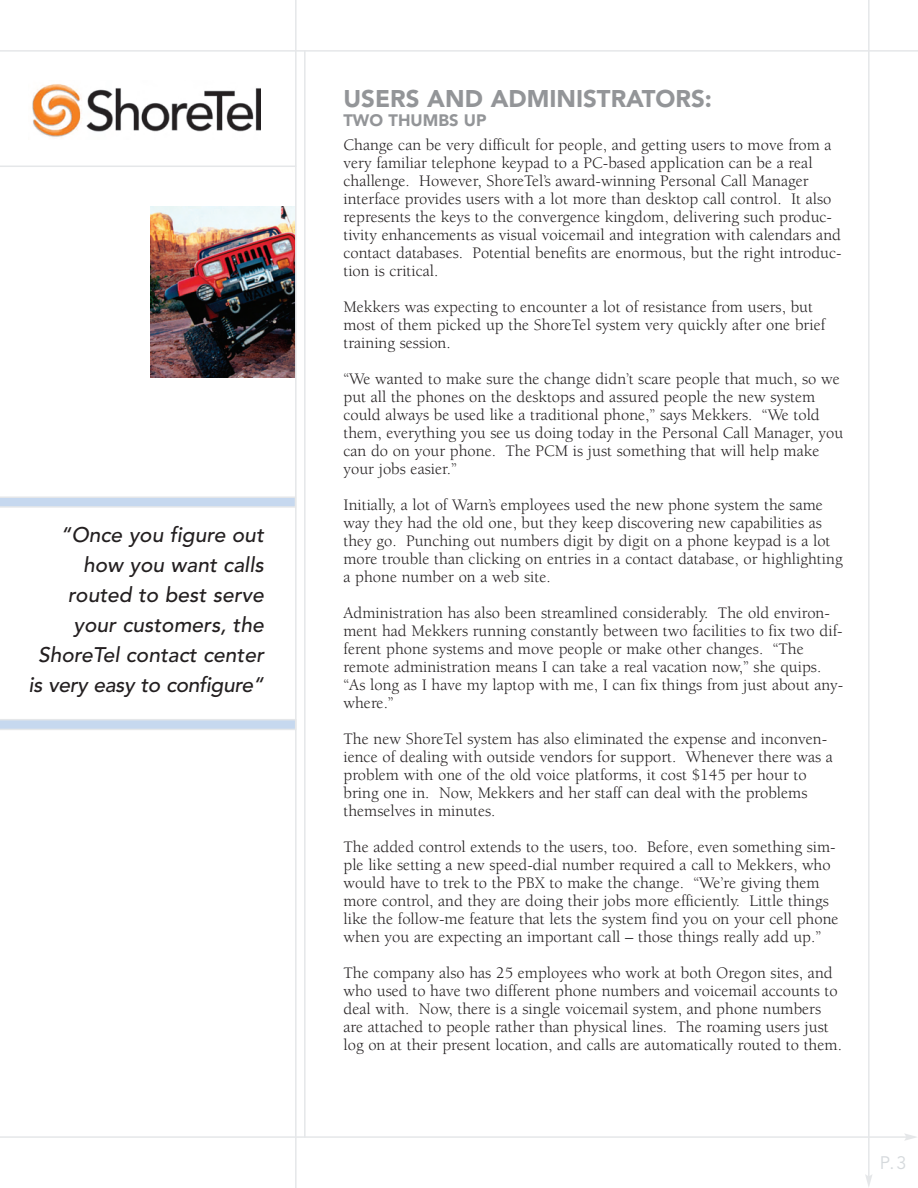
<style>
.page{position:relative;width:918px;height:1188px;background:#fff}
.page>*{position:absolute;margin:0;border:0;box-sizing:border-box;transform-origin:0 0}
.t1{font:900 24px "Avenir";color:#939598}
.t2{font:italic 500 21px/30px "Avenir";color:#231f20;text-align:right}
.t3{font:18px "Avenir";color:#d5d9dc}
.t4{font:16.5px/18px "Berkeley";color:#231f20}
.t5{font:900 16.5px "Avenir";color:#939598}
</style>
<div class="page">
<img style="left:32px;top:84px;width:228px;height:55px">
<hr style="left:868px;top:0;width:2px;height:1177px;background:#e5e7e9">
<svg style="left:865px;top:1174px;width:7px;height:13px"></svg>
<hr style="left:0;top:50px;width:918px;height:2px;background:#e5e7e9">
<img style="left:150px;top:207px;width:145px;height:170px">
<hr style="left:0;top:166px;width:296px;height:1px;background:#e5e7e9">
<hr style="left:0;top:1136px;width:907px;height:2px;background:#e5e7e9">
<svg style="left:904px;top:1134px;width:13px;height:7px"></svg>
<hr style="left:304px;top:50px;width:2px;height:1087px;background:#e5e7e9">
<svg style="left:0;top:496px;width:295px;height:12px;background:#d1deee"></svg>
<svg style="left:0;top:719px;width:295px;height:11px;background:#cddbed"></svg>
<hr style="left:295px;top:0;width:2px;height:1188px;background:#e5e7e9">
<p class="t2" style="left:29px;top:521px;width:237px">“Once you figure out how you want calls routed to best serve your customers, the<br>ShoreTel contact center is very easy to configure“</p>
<h1 class="t1" style="left:344px;top:89px;width:370px">USERS AND ADMINISTRATORS:</h1>
<p class="t5" style="left:344px;top:114px;width:145px">TWO THUMBS UP</p>
<p class="t4" style="left:344px;top:137px;width:500px">Change can be very difficult for people, and getting users to move from a very familiar telephone keypad to a PC-based application can be a real challenge. However, ShoreTel’s award-winning Personal Call Manager interface provides users with a lot more than desktop call control. It also represents the keys to the convergence kingdom, delivering such produc&shy;tivity enhancements as visual voicemail and integration with calendars and contact databases. Potential benefits are enormous, but the right introduc&shy;tion is critical.</p>
<p class="t4" style="left:344px;top:299px;width:483px">Mekkers was expecting to encounter a lot of resistance from users, but most of them picked up the ShoreTel system very quickly after one brief training session.</p>
<p class="t4" style="left:344px;top:371px;width:501px">“We wanted to make sure the change didn’t scare people that much, so we put all the phones on the desktops and assured people the new system could always be used like a traditional phone,” says Mekkers. “We told them, everything you see us doing today in the Personal Call Manager, you can do on your phone. The PCM is just something that will help make your jobs easier.”</p>
<p class="t4" style="left:344px;top:497px;width:501px">Initially, a lot of Warn’s employees used the new phone system the same way they had the old one, but they keep discovering new capabilities as they go. Punching out numbers digit by digit on a phone keypad is a lot more trouble than clicking on entries in a contact database, or highlighting a phone number on a web site.</p>
<p class="t4" style="left:344px;top:605px;width:501px">Administration has also been streamlined considerably. The old environ&shy;ment had Mekkers running constantly between two facilities to fix two dif&shy;ferent phone systems and move people or make other changes. “The remote administration means I can take a real vacation now,” she quips. “As long as I have my laptop with me, I can fix things from just about any&shy;where.”</p>
<p class="t4" style="left:344px;top:731px;width:491px">The new ShoreTel system has also eliminated the expense and inconven&shy;ience of dealing with outside vendors for support. Whenever there was a problem with one of the old voice platforms, it cost $145 per hour to bring one in. Now, Mekkers and her staff can deal with the problems themselves in minutes.</p>
<p class="t4" style="left:344px;top:839px;width:497px">The added control extends to the users, too. Before, even something sim&shy;ple like setting a new speed-dial number required a call to Mekkers, who would have to trek to the PBX to make the change. “We’re giving them more control, and they are doing their jobs more efficiently. Little things like the follow-me feature that lets the system find you on your cell phone when you are expecting an important call – those things really add up.”</p>
<p class="t4" style="left:344px;top:965px;width:500px">The company also has 25 employees who work at both Oregon sites, and who used to have two different phone numbers and voicemail accounts to deal with. Now, there is a single voicemail system, and phone numbers are attached to people rather than physical lines. The roaming users just log on at their present location, and calls are automatically routed to them.</p>
<p class="t3" style="left:880px;top:1155px;width:28px">P.3</p>
</div>
